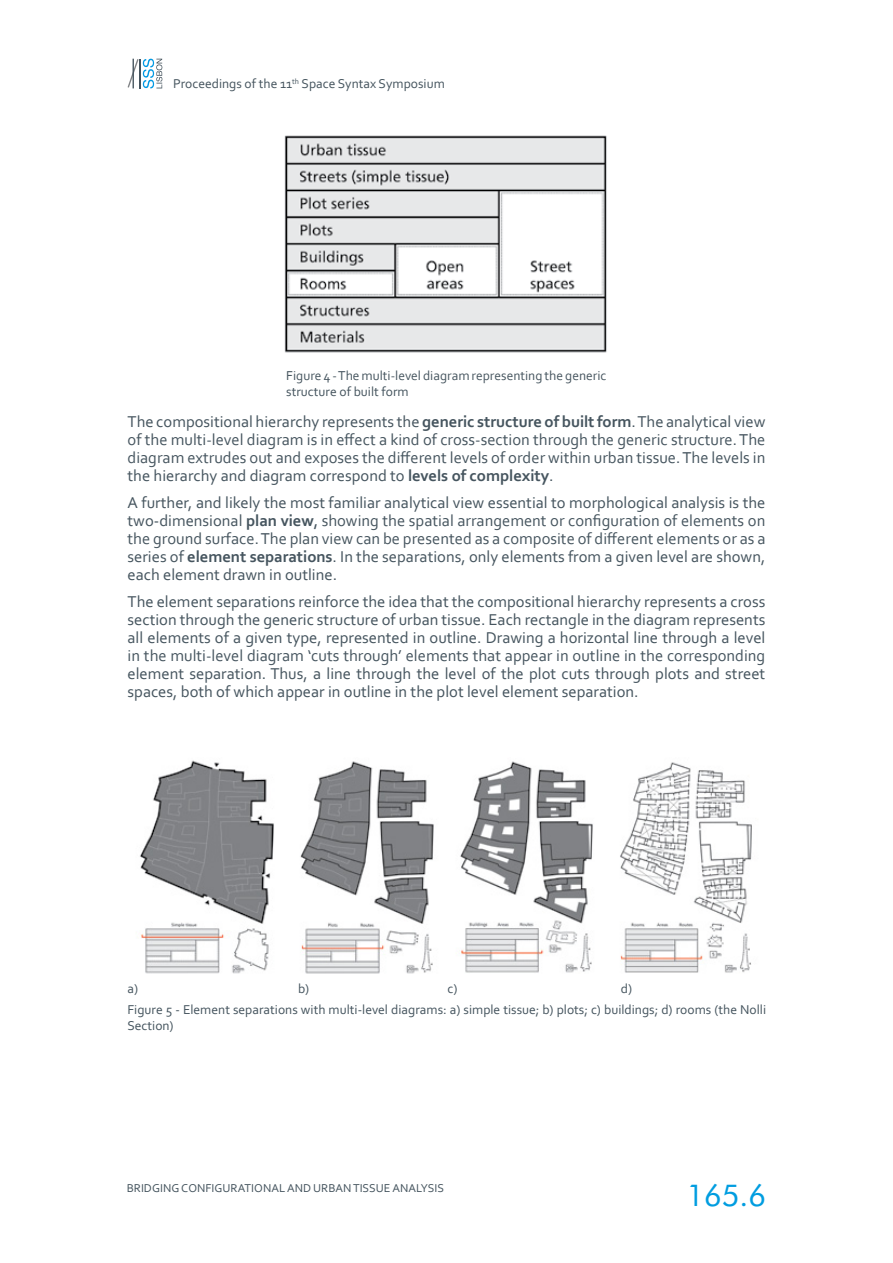
<style>
.page{position:relative;width:893px;height:1263px;background:#fff}
.page>*{position:absolute;margin:0;border:0;box-sizing:border-box;transform-origin:0 0}
.t1{font:30px "Futura BT";color:#009de0}
.t2{font:16.5px/18px "Corbel 2";color:#46555f}
.t3{font:16.5px/18px "Corbel";color:#46555f}
.t4{font:13.5px/16.2px "Corbel 2";color:#46555f}
.t5{font:13.5px "Corbel";color:#46555f}
.t6{font:12px "Corbel 2";color:#46555f}
.s1{font-family:"Corbel Bold 2"}
.s2{font-family:"Corbel 2"}
</style>
<div class="page">
<svg style="left:128px;top:59px;width:34px;height:29px"></svg>
<img style="left:140px;top:760px;width:612px;height:214px">
<img style="left:284px;top:135px;width:323px;height:218px">
<p class="t4" style="left:173px;top:76px;width:273px">Proceedings of the 11<sup>th</sup> Space Syntax Symposium</p>
<p class="t5" style="left:286px;top:367px;width:322px">Figure 4 - The multi-level diagram representing the generic</p>
<p class="t4" style="left:286px;top:383px;width:124px">structure of built form</p>
<p class="t2" style="left:128px;top:412px;width:639px">The compositional hierarchy represents the <span class="s1">generic structure of built form</span>. The analytical view</p>
<p class="t3" style="left:128px;top:430px;width:639px">of the multi-level diagram is in effect a kind of cross-section through the generic structure. The diagram extrudes out and exposes the different levels of order within urban tissue. The levels in</p>
<p class="t2" style="left:128px;top:462px;width:639px;line-height:27px">the hierarchy and diagram correspond to <span class="s1">levels of complexity</span>.<br>A further, and likely the most familiar analytical view essential to morphological analysis is the</p>
<p class="t3" style="left:128px;top:511px;width:639px"><span class="s2">two-dimensional</span> <span class="s1">plan view</span>, showing the spatial arrangement or configuration of elements on the ground surface. The plan view can be presented as a composite of different elements or as a</p>
<p class="t2" style="left:128px;top:547px;width:639px">series of <span class="s1">element separations</span>. In the separations, only elements from a given level are shown, each element drawn in outline.</p>
<p class="t2" style="left:128px;top:592px;width:639px;text-align:justify">The element separations reinforce the idea that the compositional hierarchy represents a cross section through the generic structure of urban tissue. Each rectangle in the diagram represents all elements of a given type, represented in outline. Drawing a horizontal line through a level</p>
<p class="t3" style="left:128px;top:646px;width:639px">in the multi-level diagram ‘cuts through’ elements that appear in outline in the corresponding</p>
<p class="t2" style="left:128px;top:664px;width:639px">element separation. Thus, a line through the level of the plot cuts through plots and street spaces, both of which appear in outline in the plot level element separation.</p>
<p class="t4" style="left:128px;top:979px;width:12px">a)</p>
<p class="t4" style="left:298px;top:979px;width:13px">b)</p>
<p class="t4" style="left:447px;top:979px;width:11px">c)</p>
<p class="t4" style="left:621px;top:979px;width:13px">d)</p>
<p class="t4" style="left:127px;top:1001px;width:640px">Figure 5 - Element separations with multi-level diagrams: a) simple tissue; b) plots; c) buildings; d) rooms (the Nolli<br>Section)</p>
<p class="t6" style="left:127px;top:1180px;width:319px">BRIDGING CONFIGURATIONAL AND URBAN TISSUE ANALYSIS</p>
<h1 class="t1" style="left:686px;top:1177px;width:81px">165.6</h1>
</div>
